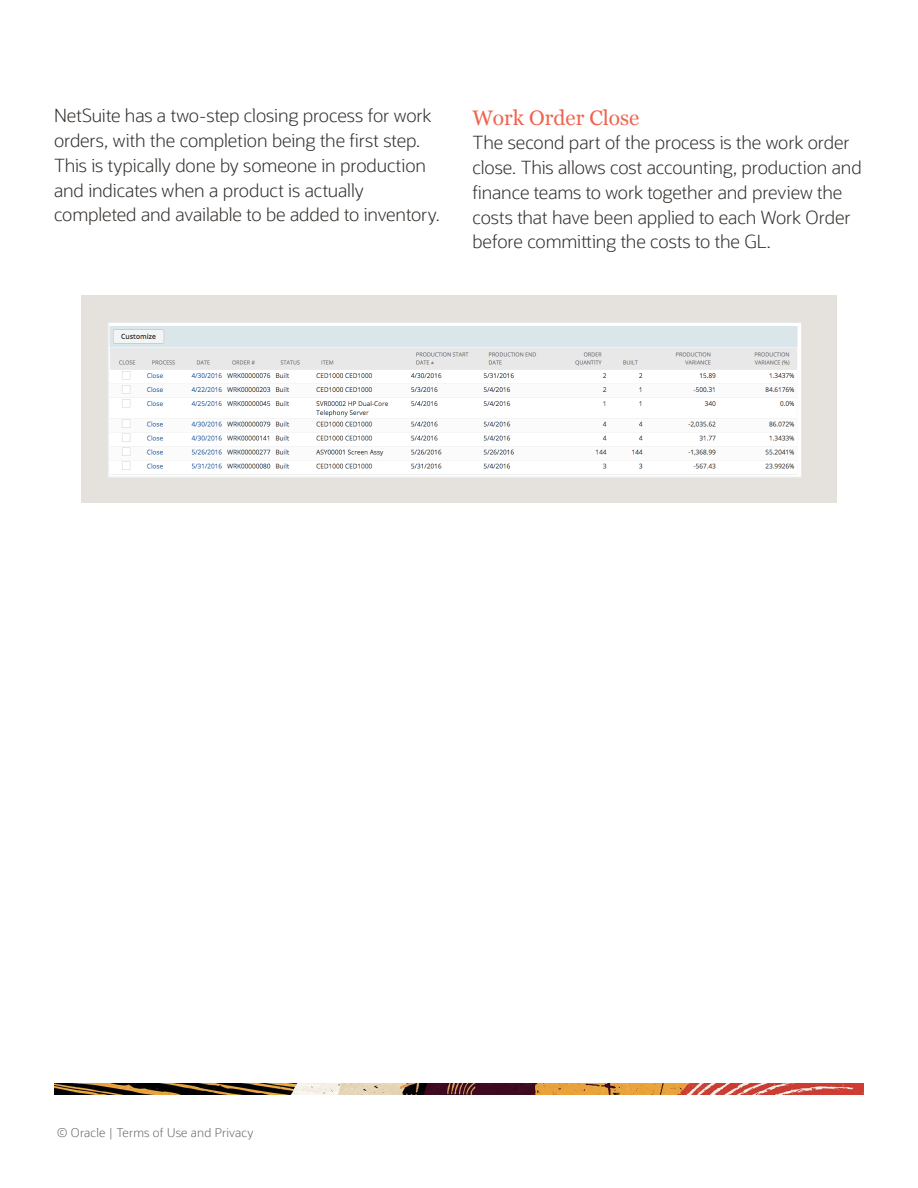
<style>
.page{position:relative;width:918px;height:1188px;background:#fff}
.page>*{position:absolute;margin:0;border:0;box-sizing:border-box;transform-origin:0 0}
.H2_Main_Body_Header{font:21px "Georgia";color:#ee644f}
.Main_Body_2019{font:300 18px/24.8px "Oracle Sans";letter-spacing:-.005em;color:#312d2a}
.t1{font:300 12px "Oracle Sans";letter-spacing:.015em;color:#666}
</style>
<div class="page">
<img style="left:54px;top:1084px;width:810px;height:10px">
<div style="left:81px;top:295px;width:756px;height:207px;background:#e5e1dd"></div>
<img style="left:109px;top:324px;width:691px;height:152px">
<div style="left:107px;top:322px;width:695px;height:156px;border:1px solid #e6e7e9"></div>
<p class="Main_Body_2019" style="left:54px;top:104px;width:387px">NetSuite has a two-step closing process for work orders, with the completion being the first step.<br>This is typically done by someone in production and indicates when a product is actually completed and available to be added to inventory.</p>
<p class="H2_Main_Body_Header" style="left:472px;top:102px;width:168px">Work Order Close</p>
<p class="Main_Body_2019" style="left:472px;top:131px;width:391px">The second part of the process is the work order close. This allows cost accounting, production and finance teams to work together and preview the costs that have been applied to each Work Order before committing the costs to the GL.</p>
<p class="t1" style="left:57px;top:1126px;width:198px">© Oracle | Terms of Use and Privacy</p>
</div>
